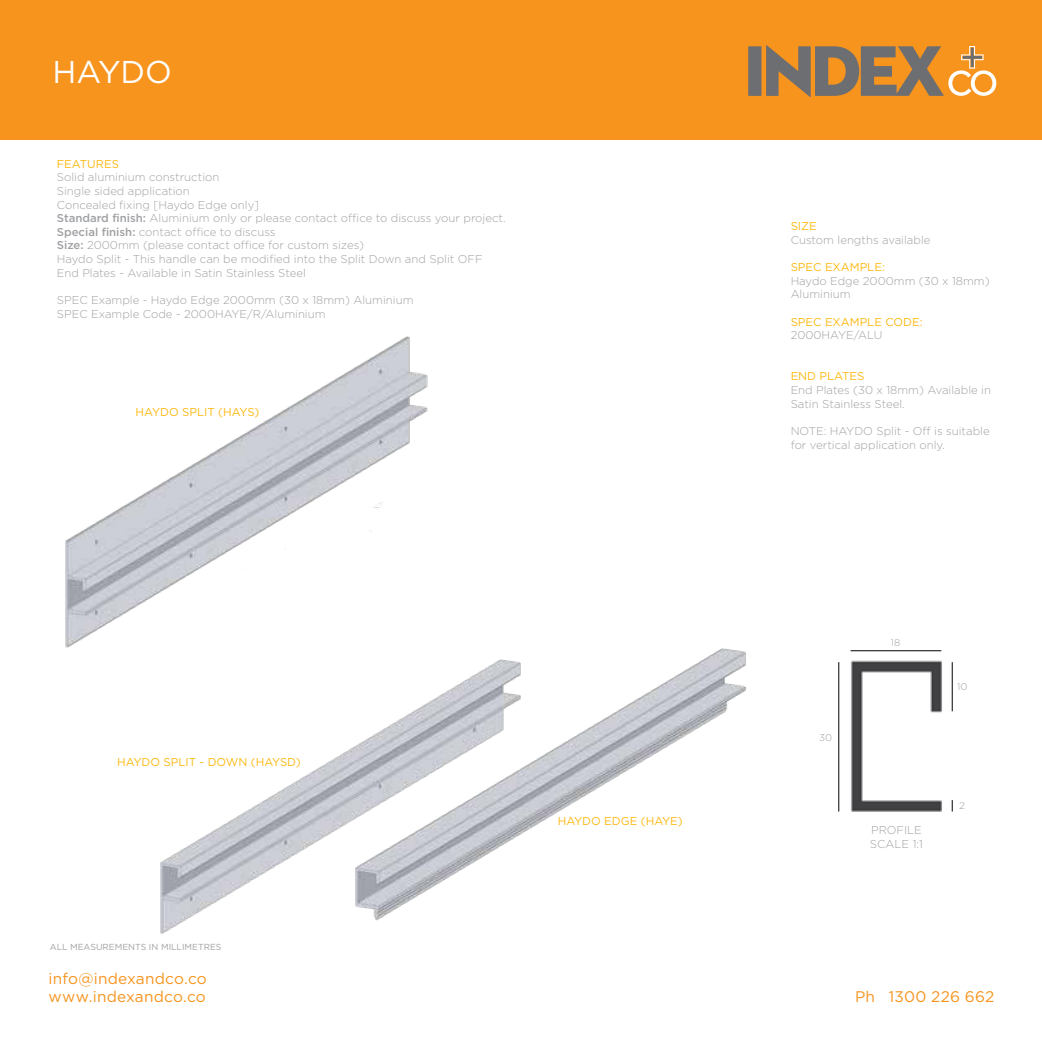
<style>
.page{position:relative;width:1042px;height:1042px;background:#fff}
.page>*{position:absolute;margin:0;border:0;box-sizing:border-box;transform-origin:0 0}
.t1{font:31.5px "Gotham";color:#fff}
.t2{font:15.4px/18.6px "Gotham";letter-spacing:.015em;color:#f7941e}
.t3{font:300 11.38px/13.7px "Gotham";color:#9fa1a4}
.t4{font:11.38px "Gotham";color:#fdb913}
.t5{font:300 9.8px "Gotham";color:#9fa1a4}
.t6{font:8.75px "Gotham";color:#9fa1a4}
.s1{font-weight:500}
</style>
<div class="page">
<div style="left:0;top:0;width:1042px;height:140px;background:#f7941e"></div>
<svg style="left:748px;top:45px;width:248px;height:52px"></svg>
<img style="left:65px;top:337px;width:363px;height:311px">
<img style="left:160px;top:746px;width:195px;height:189px">
<img style="left:355px;top:648px;width:391px;height:273px">
<img style="left:850px;top:651px;width:102px;height:161px">
<hr style="left:850px;top:650px;width:91px;height:1px;background:#000">
<hr style="left:952px;top:662px;width:1px;height:49px;background:#000">
<hr style="left:838px;top:662px;width:1px;height:149px;background:#000">
<h1 class="t1" style="left:53px;top:51px;width:121px">HAYDO</h1>
<p class="t4" style="left:57px;top:156px;width:64px">FEATURES</p>
<p class="t3" style="left:57px;top:170px;width:450px">Solid aluminium construction<br>Single sided application<br>Concealed fixing [Haydo Edge only]<br><span class="s1">Standard finish:</span> Aluminium only or please contact office to discuss your project.<br><span class="s1">Special finish:</span> contact office to discuss<br><span class="s1">Size:</span> 2000mm (please contact office for custom sizes)<br>Haydo Split - This handle can be modified into the Split Down and Split OFF End Plates - Available in Satin Stainless Steel</p>
<p class="t3" style="left:57px;top:293px;width:358px">SPEC Example - Haydo Edge 2000mm (30 x 18mm) Aluminium<br>SPEC Example Code - 2000HAYE/R/Aluminium</p>
<p class="t4" style="left:136px;top:405px;width:125px">HAYDO SPLIT (HAYS)</p>
<p class="t4" style="left:117px;top:754px;width:185px">HAYDO SPLIT - DOWN (HAYSD)</p>
<p class="t6" style="left:50px;top:941px;width:173px">ALL MEASUREMENTS IN MILLIMETRES</p>
<h2 class="t2" style="left:49px;top:969px;width:160px">info@indexandco.co www.indexandco.co</h2>
<p class="t4" style="left:558px;top:813px;width:127px">HAYDO EDGE (HAYE)</p>
<p class="t4" style="left:790px;top:219px;width:28px">SIZE</p>
<p class="t3" style="left:790px;top:232px;width:141px">Custom lengths available</p>
<p class="t4" style="left:790px;top:260px;width:96px">SPEC EXAMPLE:</p>
<p class="t3" style="left:790px;top:273px;width:201px">Haydo Edge 2000mm (30 x 18mm)<br>Aluminium</p>
<p class="t4" style="left:790px;top:314px;width:134px">SPEC EXAMPLE CODE:</p>
<p class="t3" style="left:790px;top:328px;width:93px">2000HAYE/ALU</p>
<p class="t4" style="left:790px;top:369px;width:75px">END PLATES</p>
<p class="t3" style="left:790px;top:383px;width:202px">End Plates (30 x 18mm) Available in<br>Satin Stainless Steel.</p>
<p class="t3" style="left:790px;top:424px;width:201px">NOTE: HAYDO Split - Off is suitable for vertical application only.</p>
<p class="t5" style="left:819px;top:731px;width:14px">30</p>
<p class="t5" style="left:891px;top:636px;width:11px">18</p>
<p class="t5" style="left:957px;top:680px;width:12px">10</p>
<p class="t3" style="left:870px;top:823px;width:55px">PROFILE<br>SCALE 1:1</p>
<p class="t5" style="left:959px;top:799px;width:7px">2</p>
<h2 class="t2" style="left:855px;top:986px;width:141px">Ph 1300 226 662</h2>
</div>
